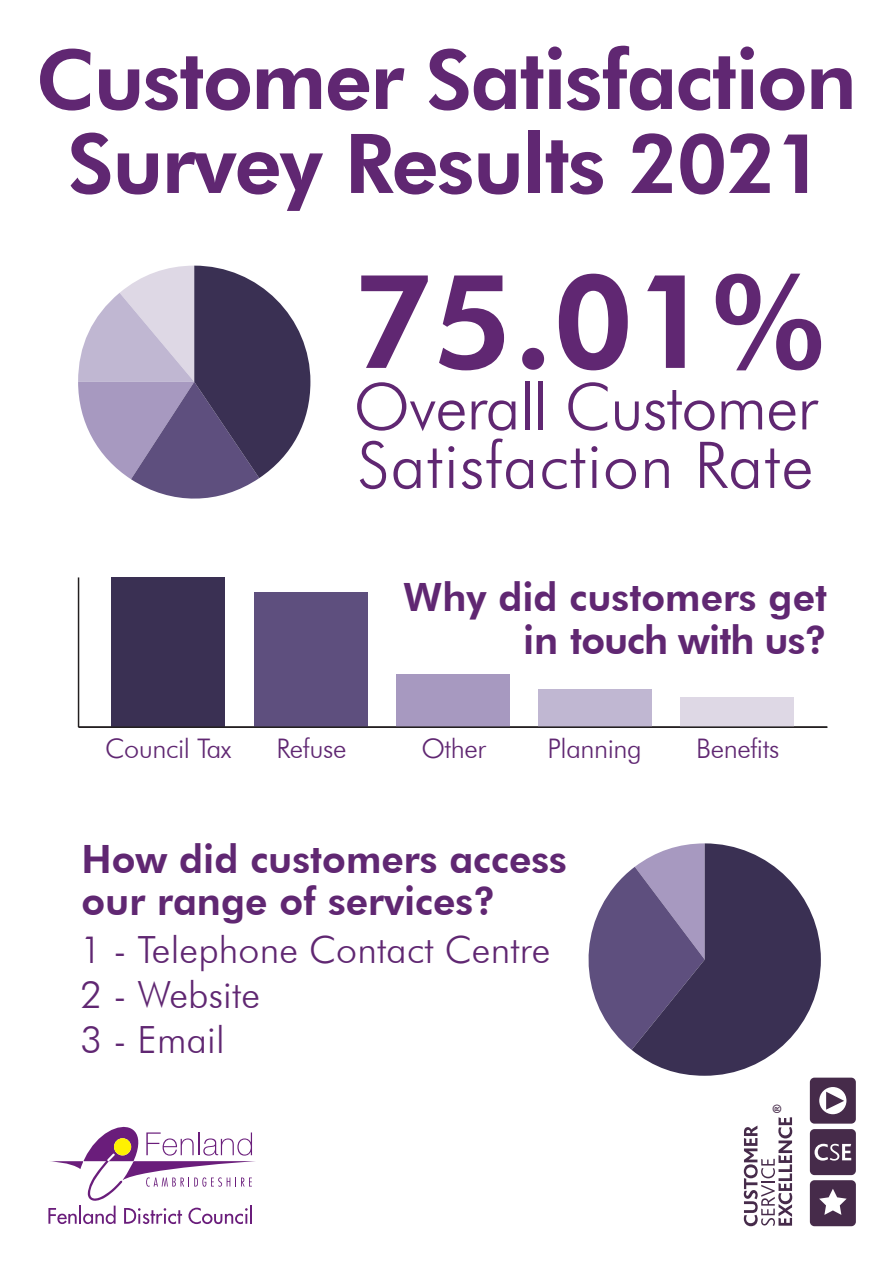
<style>
.page{position:relative;width:893px;height:1263px;background:#fff}
.page>*{position:absolute;margin:0;border:0;box-sizing:border-box;transform-origin:0 0}
.t1{font:800 130.5px "Futura BT";color:#602772}
.t2{font:800 82.5px/84px "Futura BT";letter-spacing:-.02em;color:#602772;text-align:center}
.t3{font:300 64.5px/58.5px "Futura BT";color:#602772}
.t4{font:800 39px/43.5px "Futura BT";color:#602772;text-align:right}
.t5{font:300 37.5px/45px "Futura BT";letter-spacing:.005em;color:#602772}
.t6{font:300 27px "Futura BT";letter-spacing:-.015em;color:#602772}
.t7{font:700 11.4px "Arial";color:#462b4a}
</style>
<div class="page">
<svg style="left:48px;top:1126px;width:207px;height:98px"></svg>
<div style="left:114px;top:1138px;width:17px;height:17px;background:#fff101;border-radius:50%"></div>
<svg style="left:78px;top:266px;width:232px;height:233px"></svg>
<svg style="left:588px;top:843px;width:268px;height:383px"></svg>
<hr style="left:78px;top:577px;width:1px;height:150px;background:#231f20">
<div style="left:680px;top:697px;width:114px;height:30px;background:#ded8e5"></div>
<div style="left:538px;top:690px;width:114px;height:37px;background:#c0b7d2"></div>
<div style="left:396px;top:675px;width:114px;height:52px;background:#a799c0"></div>
<div style="left:254px;top:592px;width:113px;height:135px;background:#5e4f7e"></div>
<div style="left:111px;top:577px;width:114px;height:150px;background:#3a3053"></div>
<hr style="left:79px;top:726px;width:748px;height:2px;background:#231f20">
<h2 class="t2" style="left:36px;top:37px;width:822px">Customer Satisfaction<br>Survey Results 2021</h2>
<h1 class="t1" style="left:353px;top:242px;width:472px">75.01%</h1>
<h3 class="t3" style="left:354px;top:377px;width:466px">Overall Customer<br>Satisfaction Rate</h3>
<p class="t4" style="left:403px;top:575px;width:425px">Why did customers get in touch with us?</p>
<p class="t6" style="left:105px;top:732px;width:128px">Council Tax</p>
<p class="t6" style="left:276px;top:732px;width:71px">Refuse</p>
<p class="t6" style="left:421px;top:732px;width:66px">Other</p>
<p class="t6" style="left:548px;top:732px;width:96px">Planning</p>
<p class="t6" style="left:696px;top:732px;width:85px">Benefits</p>
<p class="t4" style="left:81px;top:838px;width:487px;line-height:42px;text-align:left">How did customers access our range of services?</p>
<p class="t5" style="left:81px;top:927px;width:471px">1 - Telephone Contact Centre<br>2 - Website<br>3 - Email</p>
<p class="t7" style="left:769px;top:1113px;width:10px;rotate:-90deg">®</p>
</div>
